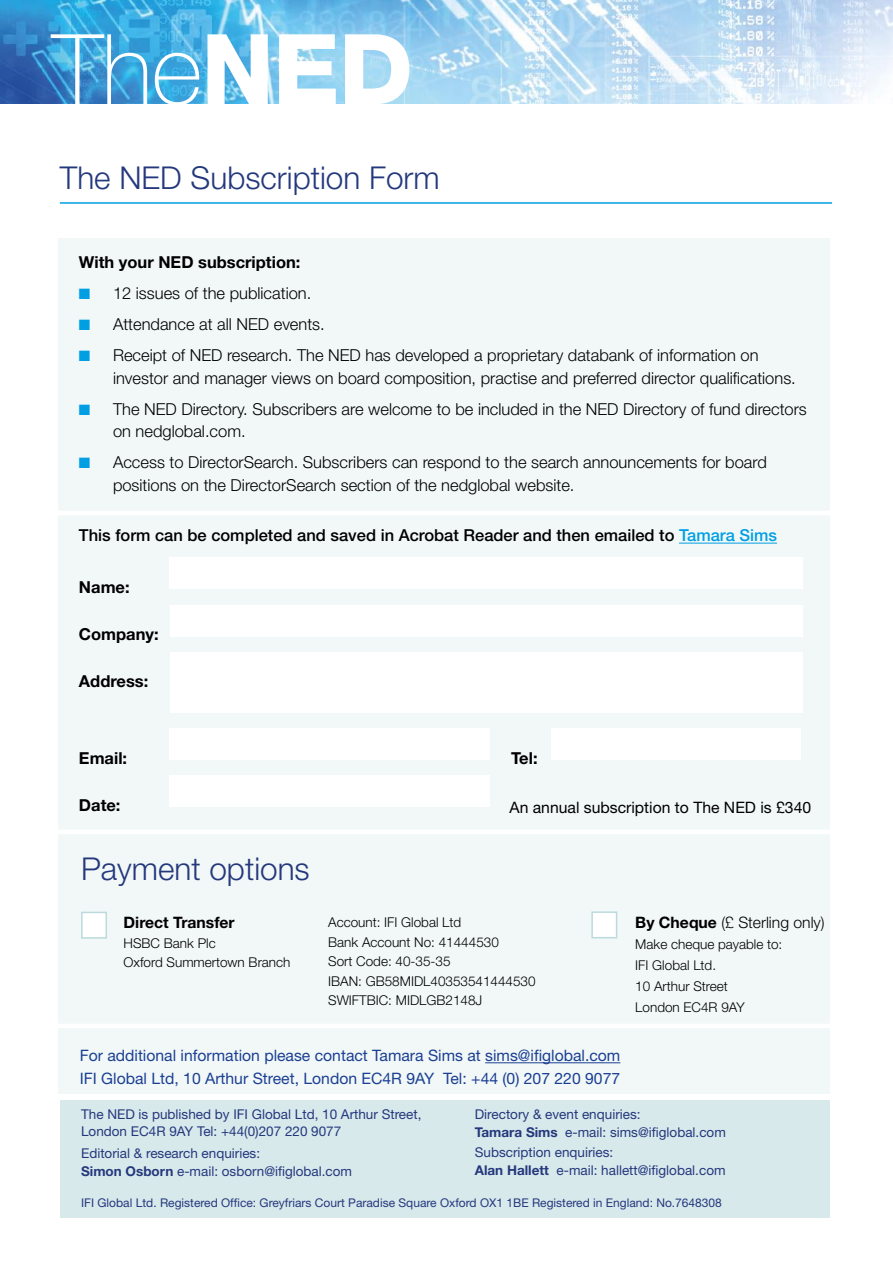
<style>
.page{position:relative;width:893px;height:1263px;background:#fff}
.page>*{position:absolute;margin:0;border:0;box-sizing:border-box;transform-origin:0 0}
.t1{font:300 31.5px "Helvetica Neue";color:#24387c}
.t2{font:300 16.5px/22.5px "Helvetica Neue";color:#000}
.t3{font:500 16.5px "Helvetica Neue";color:#000}
.t4{font:700 16.5px "Helvetica Neue";color:#000}
.t5{font:15.75px/22.5px "Helvetica Neue";color:#1b3f92}
.t6{font:15.75px "Helvetica Neue";color:#000}
.t7{font:300 15.75px "Helvetica Neue";color:#000}
.t8{font:700 15.75px "Helvetica Neue";color:#000}
.t9{font:13.5px/18px "Helvetica Neue";color:#24387c}
.t10{font:300 13.5px/19.5px "Helvetica Neue";color:#000}
.t11{font:12px "Helvetica Neue";color:#24387c}
.s1{color:#009fe3}
.s2{font-style:inherit}
.s3{font-weight:700}
</style>
<div class="page">
<img style="left:0;top:0;width:893px;height:104px">
<svg style="left:51px;top:34px;width:96px;height:70px;background:#59a8d9"></svg>
<svg style="left:155px;top:53px;width:45px;height:51px"></svg>
<svg style="left:207px;top:34px;width:61px;height:70px"></svg>
<svg style="left:279px;top:34px;width:57px;height:70px"></svg>
<svg style="left:345px;top:34px;width:64px;height:70px"></svg>
<div style="left:58px;top:238px;width:771px;height:856px;background:#f2f8f8"></div>
<hr style="left:60px;top:202px;width:772px;height:2px;background:#009fe3">
<hr style="left:679px;top:543px;width:98px;height:1px;background:#009fe3">
<div style="left:169px;top:557px;width:634px;height:32px;background:#fff"></div>
<div style="left:170px;top:605px;width:633px;height:32px;background:#fff"></div>
<div style="left:170px;top:652px;width:633px;height:60px;background:#fff"></div>
<div style="left:169px;top:728px;width:320px;height:32px;background:#fff"></div>
<div style="left:169px;top:775px;width:320px;height:31px;background:#fff"></div>
<div style="left:552px;top:728px;width:249px;height:32px;background:#fff"></div>
<hr style="left:485px;top:1062px;width:135px;height:1px;background:#1b3f92">
<hr style="left:57px;top:1024px;width:785px;height:4px;background:#fff">
<hr style="left:52px;top:511px;width:786px;height:4px;background:#fff">
<hr style="left:50px;top:830px;width:785px;height:4px;background:#fff">
<div style="left:81px;top:912px;width:26px;height:27px;background:#fff;border:2px solid #bcdade"></div>
<div style="left:591px;top:911px;width:26px;height:27px;background:#fff;border:2px solid #bcdade"></div>
<div style="left:60px;top:1100px;width:769px;height:87px;background:#d8e9ec"></div>
<div style="left:60px;top:1187px;width:769px;height:31px;background:#d8e9ec"></div>
<h1 class="t1" style="left:60px;top:159px;width:381px">The NED Subscription Form</h1>
<p class="t4" style="left:79px;top:252px;width:223px">With your NED subscription:</p>
<p class="t2" style="left:79px;top:282px;width:234px"><span class="s1">■</span> 12 issues of the publication.</p>
<p class="t2" style="left:79px;top:313px;width:247px"><span class="s1">■</span> Attendance at all NED events.</p>
<p class="t2" style="left:113px;top:344px;width:684px;text-indent:-34px"><span class="s1">■</span> Receipt of NED research. The NED has developed a proprietary databank of information on investor and manager views on board composition, practise and preferred director qualifications.</p>
<p class="t2" style="left:113px;top:397px;width:695px;text-indent:-34px"><span class="s1">■</span> The NED Directory. Subscribers are welcome to be included in the NED Directory of fund directors on nedglobal.com.</p>
<p class="t2" style="left:113px;top:451px;width:655px;text-indent:-34px"><span class="s1">■</span> Access to DirectorSearch. Subscribers can respond to the search announcements for board positions on the DirectorSearch section of the nedglobal website.</p>
<p class="t3" style="left:79px;top:526px;width:700px">This form can be completed and saved in Acrobat Reader and then emailed to <span class="s1">Tamara Sims</span></p>
<p class="t4" style="left:79px;top:577px;width:52px">Name:</p>
<p class="t4" style="left:79px;top:624px;width:81px">Company:</p>
<p class="t4" style="left:79px;top:671px;width:71px">Address:</p>
<p class="t4" style="left:79px;top:747px;width:50px">Email:</p>
<p class="t4" style="left:511px;top:747px;width:28px">Tel:</p>
<p class="t4" style="left:79px;top:794px;width:43px">Date:</p>
<p class="t6" style="left:509px;top:798px;width:303px">An annual subscription to The NED is £3<span class="s2">4</span>0</p>
<h1 class="t1" style="left:81px;top:849px;width:230px">Payment options</h1>
<p class="t8" style="left:124px;top:913px;width:113px">Direct Transfer</p>
<p class="t10" style="left:124px;top:933px;width:168px">HSBC Bank Plc<br>Oxford Summertown Branch</p>
<p class="t10" style="left:328px;top:912px;width:209px">Account: IFI Global Ltd<br>Bank Account No: 41444530<br>Sort Code: 40-35-35<br>IBAN: GB58MIDL40353541444530<br>SWIFTBIC: MIDLGB2148J</p>
<p class="t7" style="left:635px;top:912px;width:191px"><span class="s3">By Cheque</span> (£ Sterling only)</p>
<p class="t10" style="left:635px;top:933px;width:149px;line-height:21px">Make cheque payable to:<br>IFI Global Ltd.<br>10 Arthur Street<br>London EC4R 9AY</p>
<p class="t5" style="left:80px;top:1044px;width:542px">For additional information please contact Tamara Sims at sims@ifiglobal.com<br>IFI Global Ltd, 10 Arthur Street, London EC4R 9AY Tel: +44 (0) 207 220 9077</p>
<p class="t9" style="left:81px;top:1106px;width:342px;line-height:16.2px">The NED is published by IFI Global Ltd, 10 Arthur Street,<br>London EC4R 9AY Tel: +44(0)207 220 9077</p>
<p class="t9" style="left:81px;top:1144px;width:273px">Editorial &amp; research enquiries:<br><span class="s3">Simon Osborn</span> e-mail: osborn@ifiglobal.com</p>
<p class="t9" style="left:475px;top:1105px;width:253px">Directory &amp; event enquiries:<br><span class="s3">Tamara Sims</span> e-mail: sims@ifiglobal.com</p>
<p class="t9" style="left:475px;top:1143px;width:252px">Subscription enquiries:<br><span class="s3">Alan Hallett</span> e-mail: hallett@ifiglobal.com</p>
<p class="t11" style="left:81px;top:1196px;width:642px">IFI Global Ltd. Registered Office: Greyfriars Court Paradise Square Oxford OX1 1BE Registered in England: No.7648308</p>
</div>
